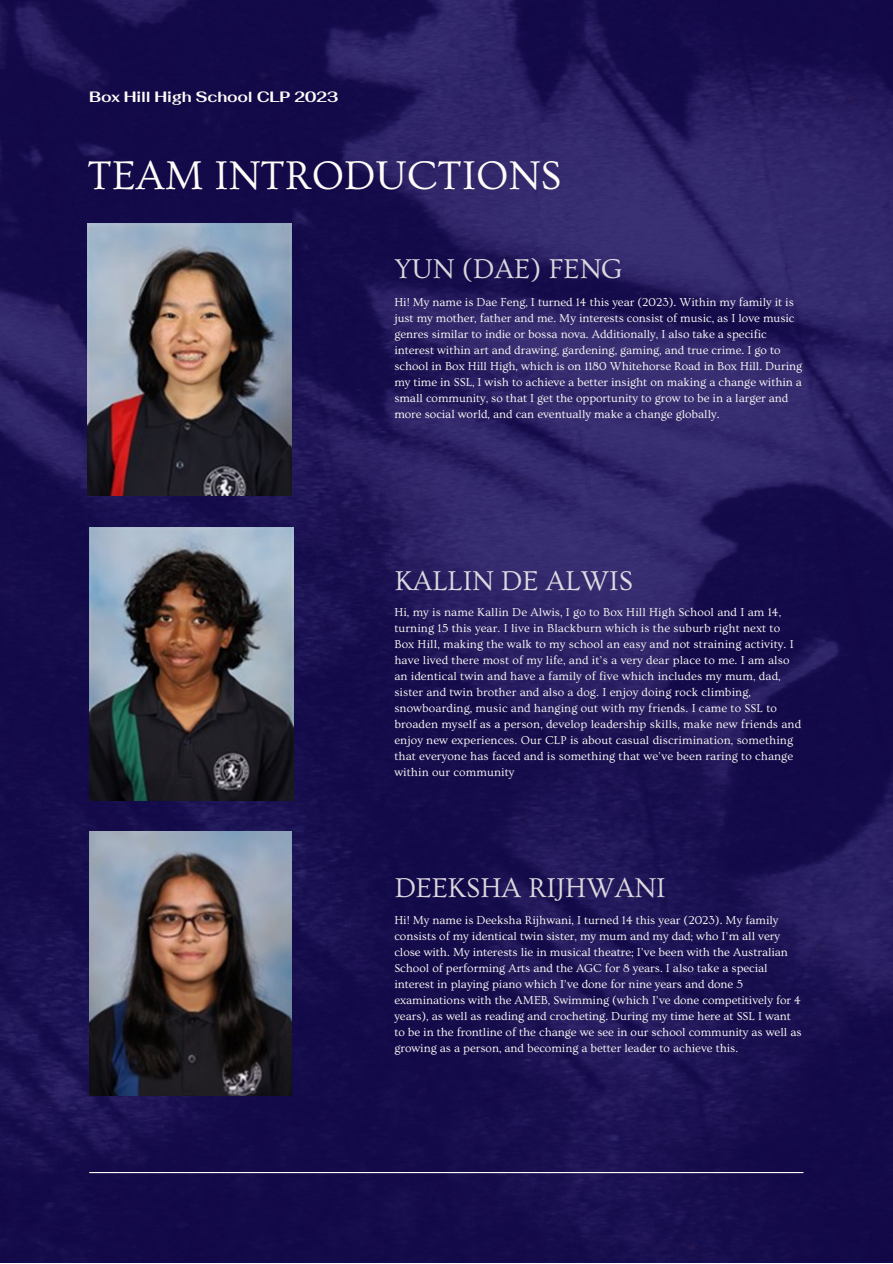
<style>
.page{position:relative;width:893px;height:1264px;background:#fff}
.page>*{position:absolute;margin:0;border:0;box-sizing:border-box;transform-origin:0 0}
.t1{font:42px "Ovo";color:#fffbf7}
.t2{font:28.5px "Ovo";color:#fffbf7}
.t3{font:700 15px "Fahkwang";letter-spacing:-.015em;color:#fffbf7}
.t4{font:12px/16px "Ovo";color:#fffbf7}
</style>
<div class="page">
<img style="left:0;top:0;width:892px;height:1262px">
<hr style="left:89px;top:1171px;width:714px;height:2px;background:#fffbf7">
<img style="left:87px;top:224px;width:205px;height:272px">
<img style="left:89px;top:527px;width:205px;height:273px">
<img style="left:89px;top:831px;width:203px;height:264px">
<p class="t3" style="left:89px;top:87px;width:250px">Box Hill High School CLP 2023</p>
<p class="t1" style="left:87px;top:153px;width:475px">TEAM INTRODUCTIONS</p>
<h2 class="t2" style="left:394px;top:253px;width:229px">YUN (DAE) FENG</h2>
<p class="t4" style="left:394px;top:294px;width:409px">Hi! My name is Dae Feng, I turned 14 this year (2023). Within my family it is just my mother, father and me. My interests consist of music, as I love music genres similar to indie or bossa nova. Additionally, I also take a specific interest within art and drawing, gardening, gaming, and true crime. I go to school in Box Hill High, which is on 1180 Whitehorse Road in Box Hill. During my time in SSL, I wish to achieve a better insight on making a change within a small community, so that I get the opportunity to grow to be in a larger and more social world, and can eventually make a change globally.</p>
<h2 class="t2" style="left:394px;top:565px;width:240px">KALLIN DE ALWIS</h2>
<p class="t4" style="left:394px;top:604px;width:408px">Hi, my is name Kallin De Alwis, I go to Box Hill High School and I am 14, turning 15 this year. I live in Blackburn which is the suburb right next to Box Hill, making the walk to my school an easy and not straining activity. I have lived there most of my life, and it’s a very dear place to me. I am also an identical twin and have a family of five which includes my mum, dad, sister and twin brother and also a dog. I enjoy doing rock climbing, snowboarding, music and hanging out with my friends. I came to SSL to broaden myself as a person, develop leadership skills, make new friends and enjoy new experiences. Our CLP is about casual discrimination, something that everyone has faced and is something that we’ve been raring to change within our community</p>
<h2 class="t2" style="left:394px;top:872px;width:273px">DEEKSHA RIJHWANI</h2>
<p class="t4" style="left:394px;top:912px;width:408px">Hi! My name is Deeksha Rijhwani, I turned 14 this year (2023). My family consists of my identical twin sister, my mum and my dad; who I’m all very close with. My interests lie in musical theatre; I’ve been with the Australian School of performing Arts and the AGC for 8 years. I also take a special interest in playing piano which I’ve done for nine years and done 5 examinations with the AMEB, Swimming (which I’ve done competitively for 4 years), as well as reading and crocheting. During my time here at SSL I want to be in the frontline of the change we see in our school community as well as growing as a person, and becoming a better leader to achieve this.</p>
</div>
